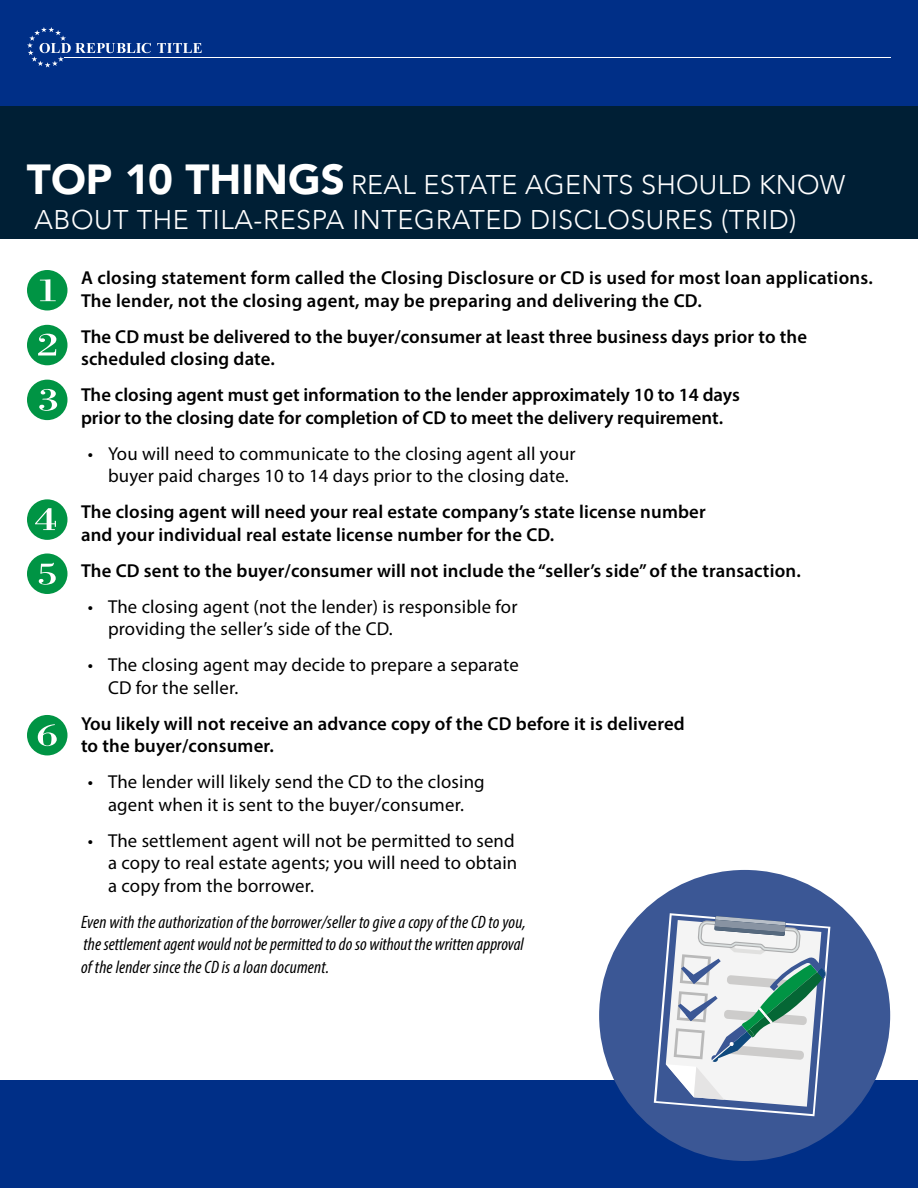
<style>
.page{position:relative;width:918px;height:1188px;background:#fff}
.page>*{position:absolute;margin:0;border:0;box-sizing:border-box;transform-origin:0 0}
.t1{font:300 27px/34.5px "Avenir";letter-spacing:.02em;color:#fff}
.t2{font:600 18.75px/22.5px "Myriad Pro";letter-spacing:.01em;color:#000}
.t3{font:18.75px/22.5px "Myriad Pro";letter-spacing:.01em;color:#000}
.t4{font:italic condensed 18px/22.5px "Myriad Pro";letter-spacing:.01em;color:#000;text-align:justify}
.s1{font-weight:900;font-size:42px}
</style>
<div class="page">
<div style="left:0;top:1080px;width:918px;height:108px;background:#002f87"></div>
<div style="left:599px;top:870px;width:291px;height:291px;background:#3b5795;border-radius:50%"></div>
<svg style="left:654px;top:913px;width:176px;height:203px"></svg>
<svg style="left:27px;top:270px;width:41px;height:40px"></svg>
<svg style="left:27px;top:325px;width:40px;height:40px"></svg>
<svg style="left:27px;top:380px;width:40px;height:40px"></svg>
<svg style="left:27px;top:499px;width:40px;height:41px"></svg>
<svg style="left:27px;top:554px;width:40px;height:40px"></svg>
<svg style="left:27px;top:715px;width:41px;height:40px"></svg>
<div style="left:0;top:104px;width:918px;height:135px;background:#001f35"></div>
<div style="left:0;top:0;width:918px;height:106px;background:#002f87"></div>
<svg style="left:157px;top:43px;width:45px;height:10px"></svg>
<svg style="left:27px;top:27px;width:124px;height:40px"></svg>
<hr style="left:64px;top:57px;width:827px;height:1px;background:#fff">
<h1 class="t1" style="left:27px;top:168px;width:820px"><span class="s1">TOP 10 THINGS</span> REAL ESTATE AGENTS SHOULD KNOW<br>ABOUT THE TILA-RESPA INTEGRATED DISCLOSURES (TRID)</h1>
<p class="t2" style="left:81px;top:266px;width:793px">A closing statement form called the Closing Disclosure or CD is used for most loan applications.<br>The lender, not the closing agent, may be preparing and delivering the CD.</p>
<p class="t2" style="left:81px;top:325px;width:728px">The CD must be delivered to the buyer/consumer at least three business days prior to the scheduled closing date.</p>
<p class="t2" style="left:81px;top:383px;width:660px">The closing agent must get information to the lender approximately 10 to 14 days prior to the closing date for completion of CD to meet the delivery requirement.</p>
<p class="t3" style="left:108px;top:442px;width:469px;text-indent:-20px">• You will need to communicate to the closing agent all your buyer paid charges 10 to 14 days prior to the closing date.</p>
<p class="t2" style="left:81px;top:500px;width:626px">The closing agent will need your real estate company’s state license number and your individual real estate license number for the CD.</p>
<p class="t2" style="left:81px;top:559px;width:721px">The CD sent to the buyer/consumer will not include the “seller’s side” of the transaction.</p>
<p class="t3" style="left:108px;top:595px;width:411px;text-indent:-20px">• The closing agent (not the lender) is responsible for providing the seller’s side of the CD.</p>
<p class="t3" style="left:108px;top:653px;width:412px;text-indent:-20px">• The closing agent may decide to prepare a separate<br>CD for the seller.</p>
<p class="t2" style="left:81px;top:712px;width:605px">You likely will not receive an advance copy of the CD before it is delivered to the buyer/consumer.</p>
<p class="t3" style="left:88px;top:770px;width:399px;text-align:center">• The lender will likely send the CD to the closing agent when it is sent to the buyer/consumer.</p>
<p class="t3" style="left:108px;top:829px;width:411px;text-indent:-20px">• The settlement agent will not be permitted to send a copy to real estate agents; you will need to obtain a copy from the borrower.</p>
<p class="t4" style="left:81px;top:910px;width:446px">Even with the authorization of the borrower/seller to give a copy of the CD to you, the settlement agent would not be permitted to do so without the written approval of the lender since the CD is a loan document.</p>
</div>
